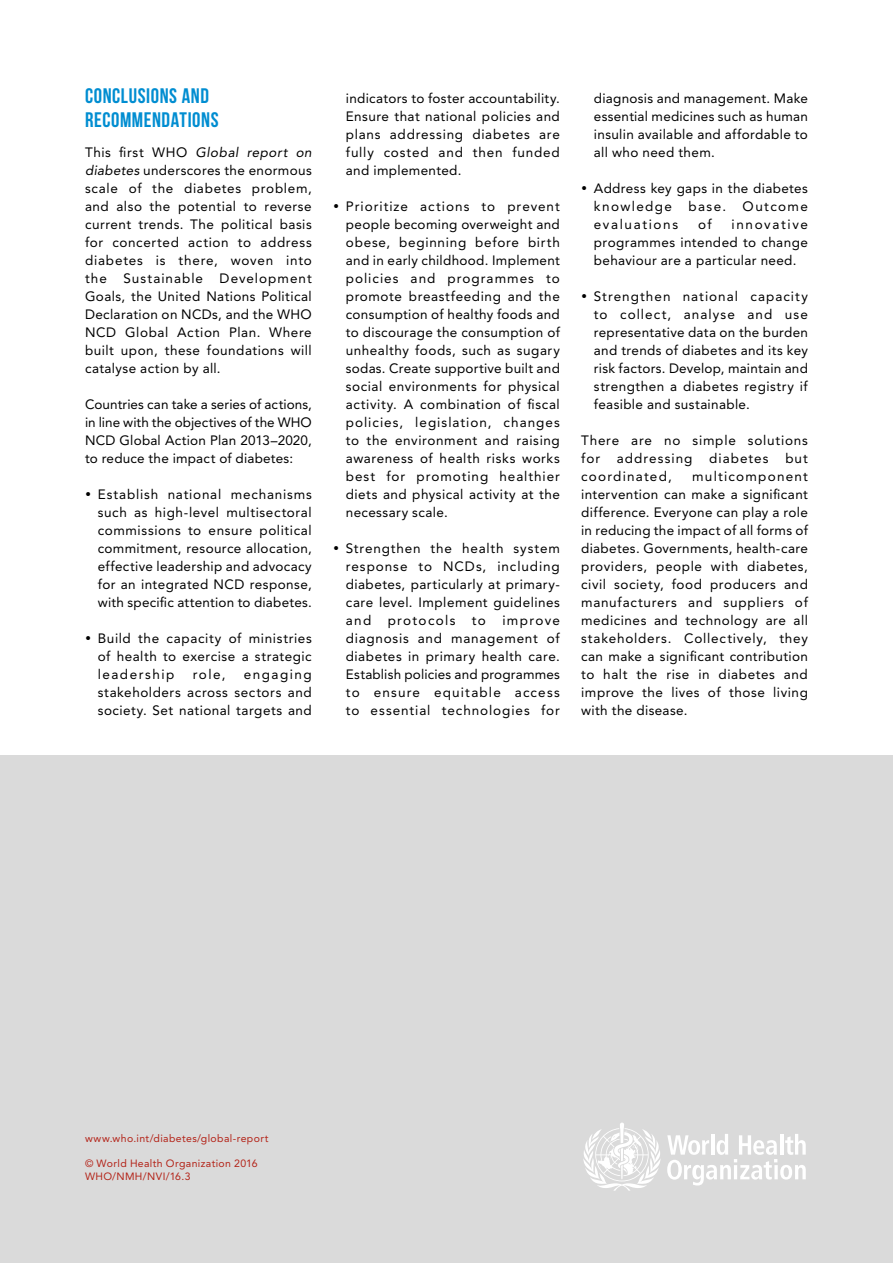
<style>
.page{position:relative;width:893px;height:1263px;background:#fff}
.page>*{position:absolute;margin:0;border:0;box-sizing:border-box;transform-origin:0 0}
.t1{font:700 21px/24px "Bebas Neue";letter-spacing:.025em;color:#008dd1}
.t2{font:13.5px/18px "Avenir LT Std";letter-spacing:.035em;color:#000;text-align:justify}
.t3{font:10.5px/12.6px "Avenir LT Std";letter-spacing:.035em;color:#b32217}
.s1{font-style:italic}
</style>
<div class="page">
<div style="left:0;top:755px;width:893px;height:508px;background:#dadada"></div>
<svg style="left:583px;top:1122px;width:223px;height:69px"></svg>
<h1 class="t1" style="left:85px;top:84px;width:135px">CONCLUSIONS AND<br>RECOMMENDATIONS</h1>
<p class="t2" style="left:85px;top:143px;width:228px">This first WHO <span class="s1">Global report on diabetes</span> underscores the enormous scale of the diabetes problem, and also the potential to reverse current trends. The political basis for concerted action to address diabetes is there, woven into the Sustainable Development Goals, the United Nations Political Declaration on NCDs, and the WHO NCD Global Action Plan. Where built upon, these foundations will catalyse action by all.</p>
<p class="t2" style="left:85px;top:395px;width:228px">Countries can take a series of actions, in line with the objectives of the WHO NCD Global Action Plan 2013–2020, to reduce the impact of diabetes:</p>
<p class="t2" style="left:98px;top:485px;width:216px">Establish national mechanisms such as high-level multisectoral commissions to ensure political commitment, resource allocation, effective leadership and advocacy for an integrated NCD response, with specific attention to diabetes.</p>
<p class="t2" style="left:98px;top:629px;width:216px">Build the capacity of ministries of health to exercise a strategic leadership</p>
<p class="t2" style="left:193px;top:665px;width:34px">role,</p>
<p class="t2" style="left:98px;top:665px;width:216px;text-indent:146px">engaging stakeholders across sectors and society. Set national targets and</p>
<p class="t2" style="left:346px;top:89px;width:216px">indicators to foster accountability.<br>Ensure that national policies and plans addressing diabetes are fully costed and then funded and implemented.</p>
<p class="t2" style="left:346px;top:197px;width:216px">Prioritize actions to prevent people becoming overweight and obese, beginning before birth and in early childhood. Implement policies and programmes to promote breastfeeding and the consumption of healthy foods and to discourage the consumption of unhealthy foods, such as sugary sodas. Create supportive built and social environments for physical activity. A combination of fiscal policies, legislation, changes to the environment and raising awareness of health risks works best for promoting healthier diets and physical activity at the necessary scale.</p>
<p class="t2" style="left:346px;top:539px;width:216px">Strengthen the health system response to NCDs, including diabetes, particularly at primary&shy;care level. Implement guidelines and protocols to improve diagnosis and management of diabetes in primary health care.<br>Establish policies and programmes to ensure equitable access to essential technologies for</p>
<p class="t2" style="left:594px;top:89px;width:216px">diagnosis and management. Make essential medicines such as human insulin available and affordable to all who need them.</p>
<p class="t2" style="left:594px;top:179px;width:216px">Address key gaps in the diabetes knowledge base. Outcome evaluations</p>
<p class="t2" style="left:698px;top:215px;width:15px">of</p>
<p class="t2" style="left:594px;top:215px;width:216px;text-indent:138px">innovative programmes intended to change behaviour are a particular need.</p>
<p class="t2" style="left:594px;top:287px;width:216px">Strengthen national capacity to collect, analyse and use representative data on the burden and trends of diabetes and its key risk factors. Develop, maintain and strengthen a diabetes registry if feasible and sustainable.</p>
<p class="t2" style="left:581px;top:431px;width:228px">There are no simple solutions for addressing diabetes but coordinated,</p>
<p class="t2" style="left:581px;top:467px;width:228px;text-indent:111px">multicomponent intervention can make a significant difference. Everyone can play a role in reducing the impact of all forms of diabetes. Governments, health-care providers, people with diabetes, civil society, food producers and manufacturers and suppliers of medicines and technology are all stakeholders. Collectively, they can make a significant contribution to halt the rise in diabetes and improve the lives of those living with the disease.</p>
<p class="t3" style="left:85px;top:1132px;width:185px">www.who.int/diabetes/global-report</p>
<p class="t3" style="left:85px;top:1157px;width:174px">© World Health Organization 2016<br>WHO/NMH/NVI/16.3</p>
</div>
